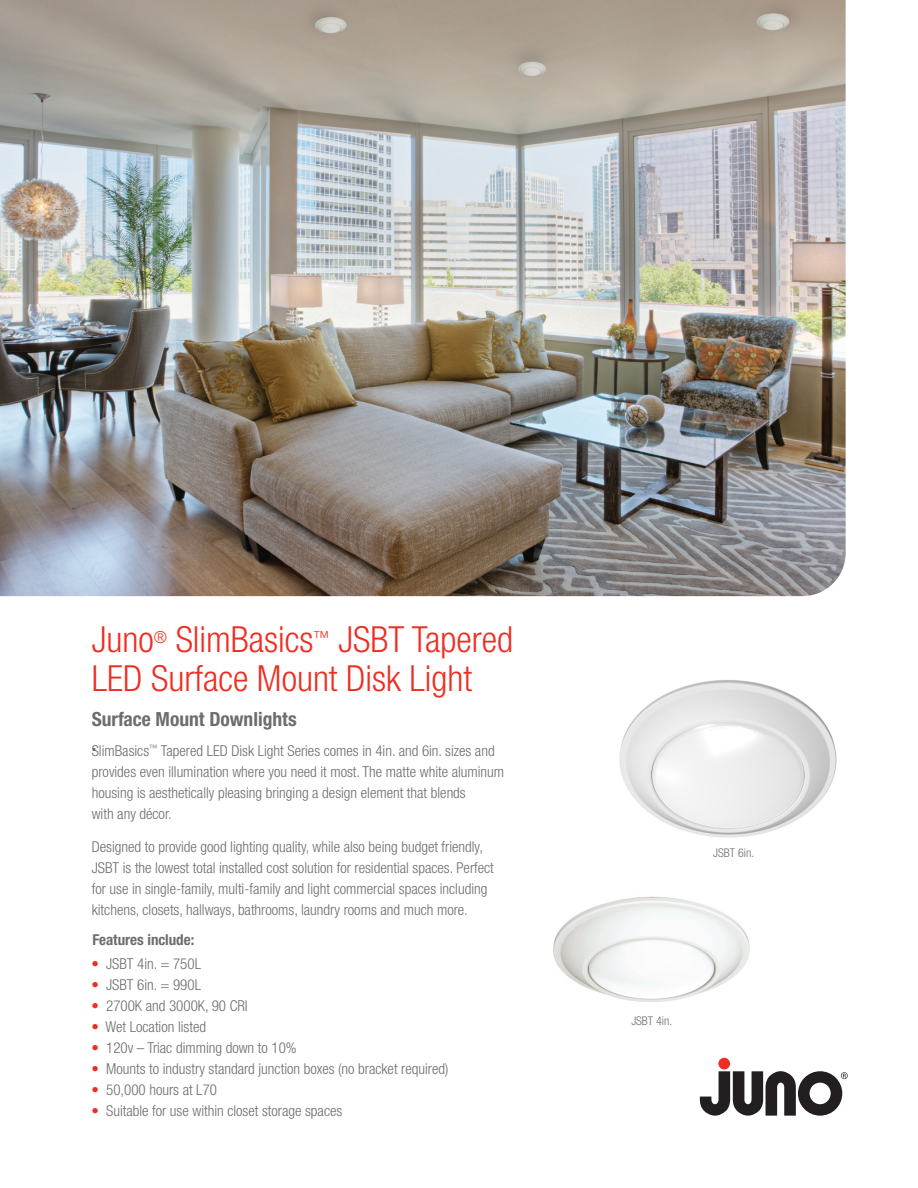
<style>
.page{position:relative;width:918px;height:1188px;background:#fff}
.page>*{position:absolute;margin:0;border:0;box-sizing:border-box;transform-origin:0 0}
.t1{font:300 condensed 36px/39px "Helvetica Neue LT Std";color:#ee2e22}
.t2{font:700 condensed 19.5px/25.5px "Helvetica Neue LT Std";color:#6c6d70}
.t3{font:300 condensed 15px/21px "Helvetica Neue LT Std";color:#6c6d70}
.t4{font:700 condensed 15px "Helvetica Neue LT Std";color:#6c6d70}
.t5{font:300 condensed 12px "Helvetica Neue LT Std";color:#6c6d70}
.s1{color:#ee2e22}
</style>
<div class="page">
<img style="left:0;top:0;width:846px;height:596px">
<div style="left:718px;top:1058px;width:12px;height:11px;background:#ee2e22;border-radius:50%"></div>
<svg style="left:699px;top:1069px;width:149px;height:47px"></svg>
<img style="left:619px;top:680px;width:218px;height:158px">
<img style="left:553px;top:896px;width:197px;height:106px">
<p class="t1" style="left:92px;top:620px;width:423px">Juno<sup>®</sup> SlimBasics<sup>™</sup> JSBT Tapered<br>LED Surface Mount Disk Light</p>
<p class="t2" style="left:92px;top:706px;width:206px">Surface Mount Downlights .</p>
<p class="t3" style="left:92px;top:740px;width:414px">SlimBasics<sup>™</sup> Tapered LED Disk Light Series comes in 4in. and 6in. sizes and provides even illumination where you need it most. The matte white aluminum housing is aesthetically pleasing bringing a design element that blends<br>with any décor.</p>
<p class="t3" style="left:92px;top:836px;width:404px">Designed to provide good lighting quality, while also being budget friendly, JSBT is the lowest total installed cost solution for residential spaces. Perfect for use in single-family, multi-family and light commercial spaces including kitchens, closets, hallways, bathrooms, laundry rooms and much more.</p>
<p class="t4" style="left:93px;top:931px;width:103px">Features include:</p>
<p class="t3" style="left:91px;top:953px;width:111px"><span class="s1">•</span> JSBT 4in. = 750L</p>
<p class="t3" style="left:91px;top:974px;width:111px"><span class="s1">•</span> JSBT 6in. = 990L</p>
<p class="t3" style="left:91px;top:995px;width:158px"><span class="s1">•</span> 2700K and 3000K, 90 CRI</p>
<p class="t3" style="left:91px;top:1016px;width:116px"><span class="s1">•</span> Wet Location listed</p>
<p class="t3" style="left:91px;top:1037px;width:207px"><span class="s1">•</span> 120v – Triac dimming down to 10%</p>
<p class="t3" style="left:91px;top:1058px;width:358px"><span class="s1">•</span> Mounts to industry standard junction boxes (no bracket required)</p>
<p class="t3" style="left:91px;top:1079px;width:127px"><span class="s1">•</span> 50,000 hours at L70</p>
<p class="t3" style="left:91px;top:1100px;width:252px"><span class="s1">•</span> Suitable for use within closet storage spaces</p>
<p class="t5" style="left:713px;top:846px;width:43px">JSBT 6in.</p>
<p class="t5" style="left:631px;top:1013px;width:43px">JSBT 4in.</p>
</div>
